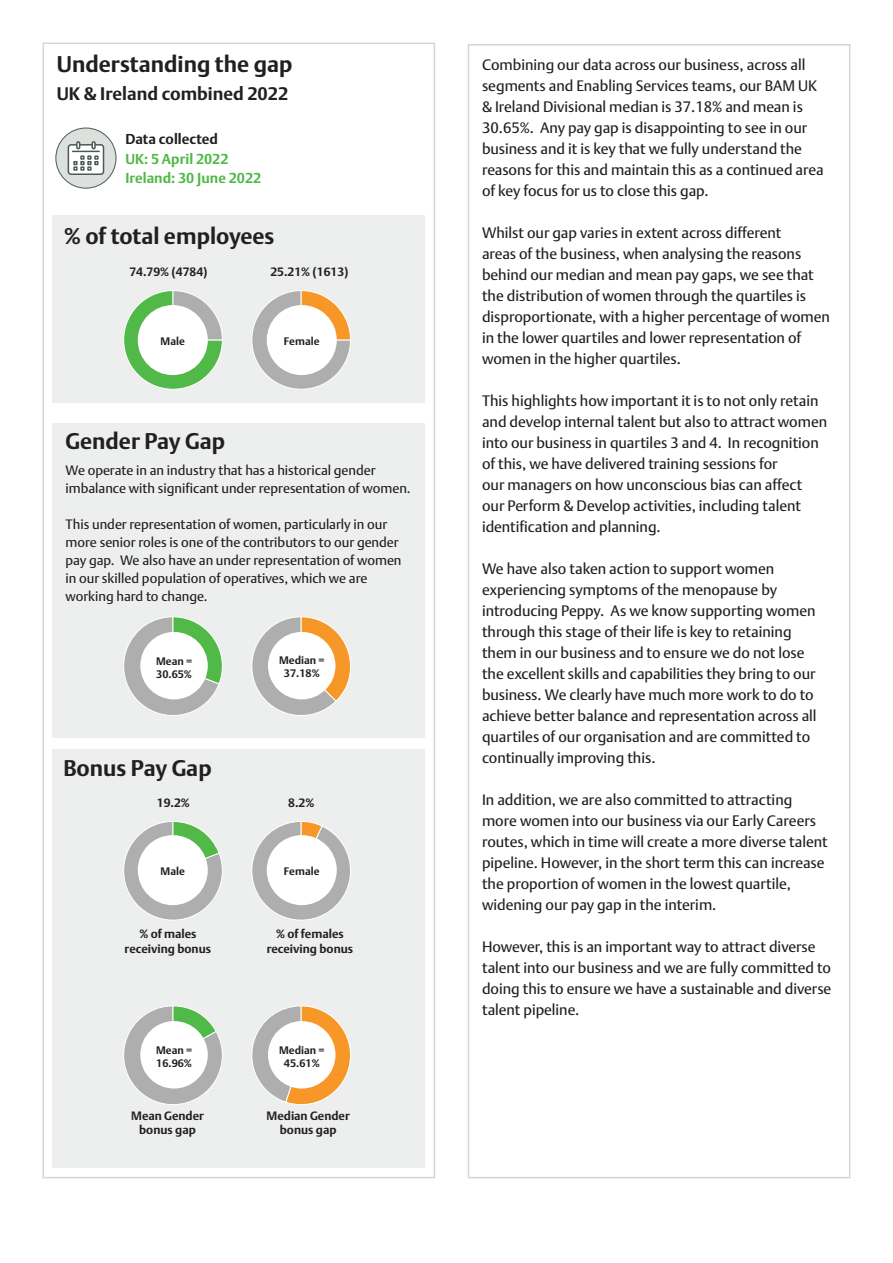
<style>
.page{position:relative;width:893px;height:1263px;background:#fff}
.page>*{position:absolute;margin:0;border:0;box-sizing:border-box;transform-origin:0 0}
.t1{font:700 22.5px "DTL Argo T";color:#231f20}
.t2{font:700 18px "DTL Argo T";color:#231f20}
.t3{font:15px/21px "DTL Argo T";color:#231f20}
.t4{font:700 14.25px "DTL Argo T";color:#51b948}
.t5{font:700 14.25px "DTL Argo T";color:#231f20}
.t6{font:13.5px/18px "DTL Argo T";color:#231f20}
.t7{font:700 12px "DTL Argo T";color:#231f20}
.t8{font:700 10.8px/12.9px "DTL Argo T";color:#231f20}
</style>
<div class="page">
<div style="left:43px;top:43px;width:392px;height:1135px;border:2px solid #d2d8d4"></div>
<div style="left:53px;top:215px;width:372px;height:188px;background:#ecefed"></div>
<div style="left:53px;top:423px;width:372px;height:315px;background:#ecefed"></div>
<div style="left:53px;top:749px;width:372px;height:419px;background:#ecefed"></div>
<div style="left:56px;top:128px;width:60px;height:60px;background:#dce1de;border-radius:50%"></div>
<div style="left:55px;top:128px;width:61px;height:61px;border:1px solid #4b5a52;border-radius:50%"></div>
<svg style="left:67px;top:141px;width:38px;height:34px"></svg>
<div style="left:468px;top:44px;width:382px;height:1134px;border:2px solid #d2d8d4"></div>
<svg style="left:252px;top:290px;width:99px;height:99px"></svg>
<svg style="left:124px;top:290px;width:99px;height:99px"></svg>
<div style="left:138px;top:305px;width:70px;height:70px;background:#fff;border-radius:50%"></div>
<div style="left:267px;top:305px;width:70px;height:70px;background:#fff;border-radius:50%"></div>
<svg style="left:123px;top:616px;width:99px;height:100px"></svg>
<svg style="left:252px;top:616px;width:99px;height:100px"></svg>
<div style="left:140px;top:632px;width:68px;height:67px;background:#fff;border-radius:50%"></div>
<div style="left:268px;top:632px;width:67px;height:67px;background:#fff;border-radius:50%"></div>
<svg style="left:123px;top:821px;width:100px;height:99px"></svg>
<svg style="left:252px;top:821px;width:99px;height:99px"></svg>
<div style="left:267px;top:835px;width:70px;height:70px;background:#fff;border-radius:50%"></div>
<div style="left:145px;top:842px;width:56px;height:56px;background:#fff;border-radius:50%"></div>
<svg style="left:123px;top:1005px;width:100px;height:99px"></svg>
<svg style="left:252px;top:1005px;width:99px;height:99px"></svg>
<div style="left:140px;top:1021px;width:68px;height:67px;background:#fff;border-radius:50%"></div>
<div style="left:268px;top:1021px;width:67px;height:67px;background:#fff;border-radius:50%"></div>
<p class="t1" style="left:57px;top:51px;width:237px">Understanding the gap</p>
<p class="t2" style="left:57px;top:83px;width:233px">UK &amp; Ireland combined 2022</p>
<p class="t5" style="left:125px;top:131px;width:94px">Data collected</p>
<p class="t4" style="left:125px;top:150px;width:105px">UK: 5 April 2022</p>
<p class="t4" style="left:125px;top:170px;width:137px">Ireland: 30 June 2022</p>
<p class="t1" style="left:64px;top:222px;width:212px">% of total employees</p>
<p class="t7" style="left:129px;top:264px;width:80px">74.79% (4784)</p>
<p class="t7" style="left:270px;top:264px;width:80px">25.21% (1613)</p>
<p class="t8" style="left:161px;top:334px;width:26px">Male</p>
<p class="t8" style="left:284px;top:334px;width:37px">Female</p>
<p class="t1" style="left:65px;top:428px;width:161px">Gender Pay Gap</p>
<p class="t6" style="left:65px;top:461px;width:347px">We operate in an industry that has a historical gender imbalance with significant under representation of women.</p>
<p class="t6" style="left:65px;top:515px;width:338px">This under representation of women, particularly in our more senior roles is one of the contributors to our gender pay gap. We also have an under representation of women in our skilled population of operatives, which we are working hard to change.</p>
<p class="t8" style="left:156px;top:477px;width:38px">Mean =<br>30.65%</p>
<p class="t8" style="left:279px;top:477px;width:47px;text-align:center">Median =<br>37.18%</p>
<p class="t8" style="left:161px;top:591px;width:26px">Male</p>
<p class="t8" style="left:156px;top:654px;width:38px">Mean =<br>30.65%</p>
<p class="t8" style="left:279px;top:654px;width:47px;text-align:center">Median =<br>37.18%</p>
<p class="t1" style="left:63px;top:755px;width:150px">Bonus Pay Gap</p>
<p class="t7" style="left:288px;top:796px;width:28px">8.2%</p>
<p class="t7" style="left:157px;top:796px;width:34px">19.2%</p>
<p class="t8" style="left:156px;top:797px;width:37px">30.65%</p>
<p class="t8" style="left:284px;top:796px;width:37px">37.18%</p>
<p class="t8" style="left:161px;top:864px;width:26px">Male</p>
<p class="t8" style="left:284px;top:864px;width:37px">Female</p>
<p class="t7" style="left:139px;top:927px;width:59px">% of males</p>
<p class="t7" style="left:125px;top:941px;width:88px">receiving bonus</p>
<p class="t7" style="left:276px;top:927px;width:69px">% of females</p>
<p class="t7" style="left:267px;top:941px;width:88px">receiving bonus</p>
<p class="t8" style="left:156px;top:927px;width:37px">16.96%</p>
<p class="t8" style="left:284px;top:927px;width:37px">45.61%</p>
<p class="t8" style="left:156px;top:1043px;width:38px">Mean =<br>16.96%</p>
<p class="t8" style="left:279px;top:1043px;width:47px;text-align:center">Median =<br>45.61%</p>
<p class="t7" style="left:131px;top:1108px;width:74px">Mean Gender</p>
<p class="t7" style="left:139px;top:1123px;width:58px">bonus gap</p>
<p class="t7" style="left:267px;top:1108px;width:85px">Median Gender</p>
<p class="t7" style="left:280px;top:1123px;width:58px">bonus gap</p>
<p class="t3" style="left:482px;top:54px;width:343px">Combining our data across our business, across all segments and Enabling Services teams, our BAM UK &amp; Ireland Divisional median is 37.18% and mean is 30.65%. Any pay gap is disappointing to see in our business and it is key that we fully understand the reasons for this and maintain this as a continued area of key focus for us to close this gap.</p>
<p class="t3" style="left:482px;top:222px;width:349px">Whilst our gap varies in extent across different<br>areas of the business, when analysing the reasons behind our median and mean pay gaps, we see that the distribution of women through the quartiles is disproportionate, with a higher percentage of women in the lower quartiles and lower representation of women in the higher quartiles.</p>
<p class="t3" style="left:482px;top:390px;width:347px">This highlights how important it is to not only retain and develop internal talent but also to attract women into our business in quartiles 3 and 4. In recognition of this, we have delivered training sessions for<br>our managers on how unconscious bias can affect our Perform &amp; Develop activities, including talent identification and planning.</p>
<p class="t3" style="left:482px;top:558px;width:336px">We have also taken action to support women experiencing symptoms of the menopause by introducing Peppy. As we know supporting women through this stage of their life is key to retaining them in our business and to ensure we do not lose the excellent skills and capabilities they bring to our business. We clearly have much more work to do to achieve better balance and representation across all quartiles of our organisation and are committed to continually improving this.</p>
<p class="t3" style="left:482px;top:789px;width:347px">In addition, we are also committed to attracting more women into our business via our Early Careers routes, which in time will create a more diverse talent pipeline. However, in the short term this can increase the proportion of women in the lowest quartile, widening our pay gap in the interim.</p>
<p class="t3" style="left:482px;top:936px;width:351px">However, this is an important way to attract diverse talent into our business and we are fully committed to doing this to ensure we have a sustainable and diverse talent pipeline.</p>
</div>
